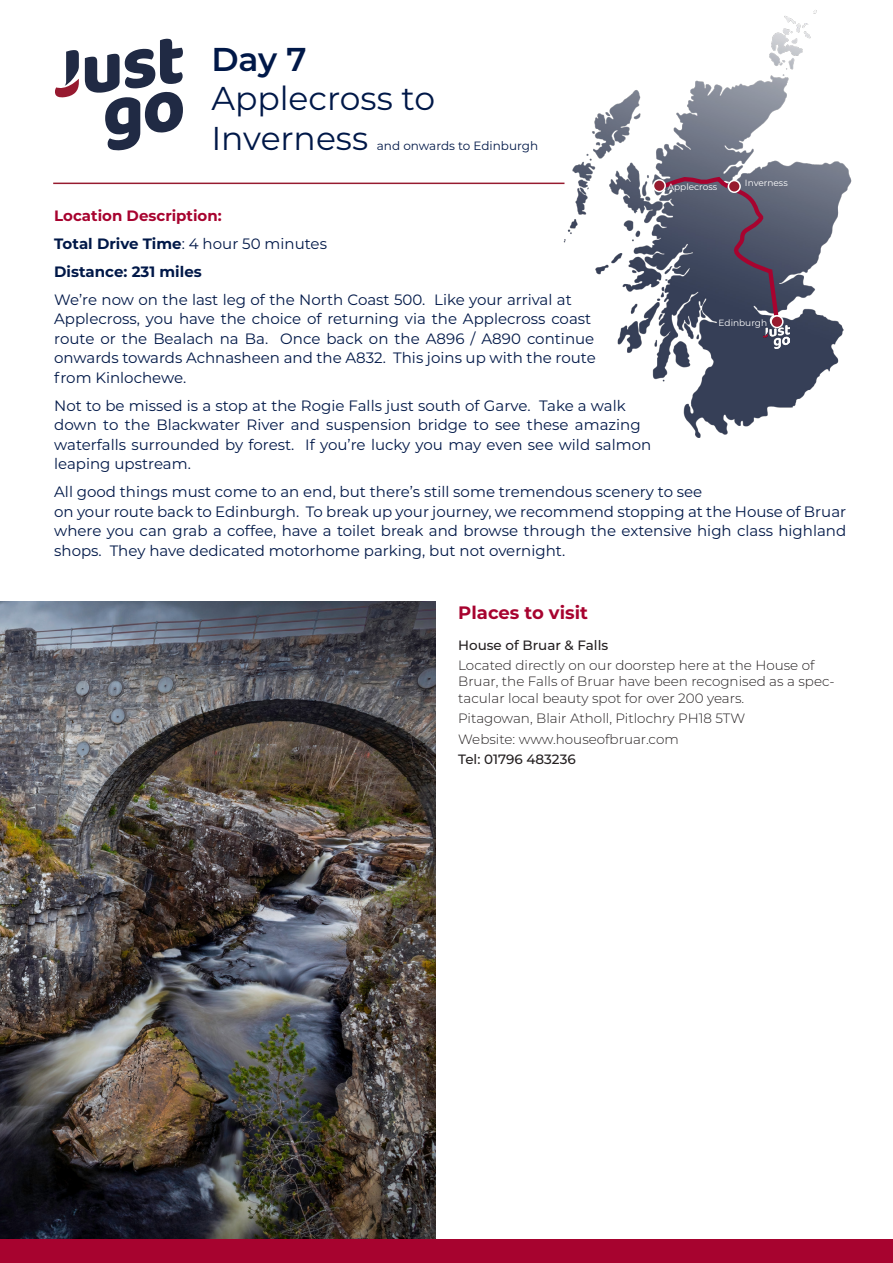
<style>
.page{position:relative;width:893px;height:1263px;background:#fff}
.page>*{position:absolute;margin:0;border:0;box-sizing:border-box;transform-origin:0 0}
.t1{font:33px "Montserrat";color:#001848}
.t2{font:600 33px "Montserrat";color:#001848}
.t3{font:700 18px "Montserrat";color:#a7032f}
.t4{font:15px/19.5px "Montserrat";color:#001848}
.t5{font:700 15px "Montserrat";color:#a7032f}
.t6{font:700 15px "Montserrat";color:#001848}
.t7{font:300 13.5px/16.2px "Montserrat";color:#231f20}
.t8{font:500 13.5px "Montserrat";color:#231f20}
.t9{font:12px "Montserrat";color:#001848}
.t10{font:9px "Montserrat";color:#fff}
.s1{font-weight:700}
</style>
<div class="page">
<img style="left:560px;top:10px;width:292px;height:427px">
<hr style="left:53px;top:183px;width:511px;height:1px;background:#971b2f">
<svg style="left:55px;top:50px;width:24px;height:48px"></svg>
<svg style="left:85px;top:39px;width:98px;height:111px"></svg>
<img style="left:0;top:602px;width:436px;height:637px">
<div style="left:0;top:1239px;width:893px;height:24px;background:#a7032f"></div>
<div style="left:653px;top:180px;width:12px;height:12px;background:#971b2f;border-radius:50%"></div>
<div style="left:653px;top:179px;width:13px;height:13px;border:2px solid #fff;border-radius:50%"></div>
<svg style="left:657px;top:175px;width:124px;height:145px;background:#57556a"></svg>
<div style="left:728px;top:181px;width:12px;height:11px;background:#971b2f;border-radius:50%"></div>
<div style="left:728px;top:180px;width:13px;height:13px;border:2px solid #fff;border-radius:50%"></div>
<img style="left:763px;top:326px;width:27px;height:23px">
<div style="left:771px;top:316px;width:12px;height:12px;background:#971b2f;border-radius:50%"></div>
<div style="left:770px;top:315px;width:14px;height:13px;border:2px solid #fff;border-radius:50%"></div>
<p class="t2" style="left:211px;top:36px;width:97px">Day 7</p>
<p class="t1" style="left:211px;top:76px;width:225px">Applecross to</p>
<p class="t1" style="left:211px;top:115px;width:158px">Inverness</p>
<p class="t9" style="left:377px;top:137px;width:163px">and onwards to Edinburgh</p>
<p class="t10" style="left:668px;top:181px;width:51px">Applecross</p>
<p class="t10" style="left:745px;top:176px;width:44px">Inverness</p>
<p class="t5" style="left:54px;top:204px;width:169px">Location Description:</p>
<p class="t4" style="left:54px;top:233px;width:274px"><span class="s1">Total Drive Time</span>: 4 hour 50 minutes</p>
<p class="t6" style="left:54px;top:261px;width:149px">Distance: 231 miles</p>
<p class="t4" style="left:54px;top:289px;width:543px">We’re now on the last leg of the North Coast 500. Like your arrival at Applecross, you have the choice of returning via the Applecross coast route or the Bealach na Ba. Once back on the A896 / A890 continue onwards towards Achnasheen and the A832. This joins up with the route from Kinlochewe.</p>
<p class="t4" style="left:54px;top:395px;width:599px">Not to be missed is a stop at the Rogie Falls just south of Garve. Take a walk down to the Blackwater River and suspension bridge to see these amazing waterfalls surrounded by forest. If you’re lucky you may even see wild salmon leaping upstream.</p>
<p class="t4" style="left:54px;top:482px;width:794px">All good things must come to an end, but there’s still some tremendous scenery to see<br>on your route back to Edinburgh. To break up your journey, we recommend stopping at the House of Bruar where you can grab a coffee, have a toilet break and browse through the extensive high class highland shops. They have dedicated motorhome parking, but not overnight.</p>
<p class="t10" style="left:719px;top:316px;width:50px">Edinburgh</p>
<p class="t3" style="left:458px;top:600px;width:131px">Places to visit</p>
<p class="t8" style="left:458px;top:635px;width:152px">House of Bruar &amp; Falls</p>
<p class="t7" style="left:458px;top:657px;width:378px">Located directly on our doorstep here at the House of<br>Bruar, the Falls of Bruar have been recognised as a spec&shy;tacular local beauty spot for over 200 years.</p>
<p class="t7" style="left:458px;top:710px;width:289px">Pitagowan, Blair Atholl, Pitlochry PH18 5TW</p>
<p class="t7" style="left:458px;top:730px;width:222px">Website: www.houseofbruar.com</p>
<p class="t8" style="left:458px;top:750px;width:119px">Tel: 01796 483236</p>
</div>
